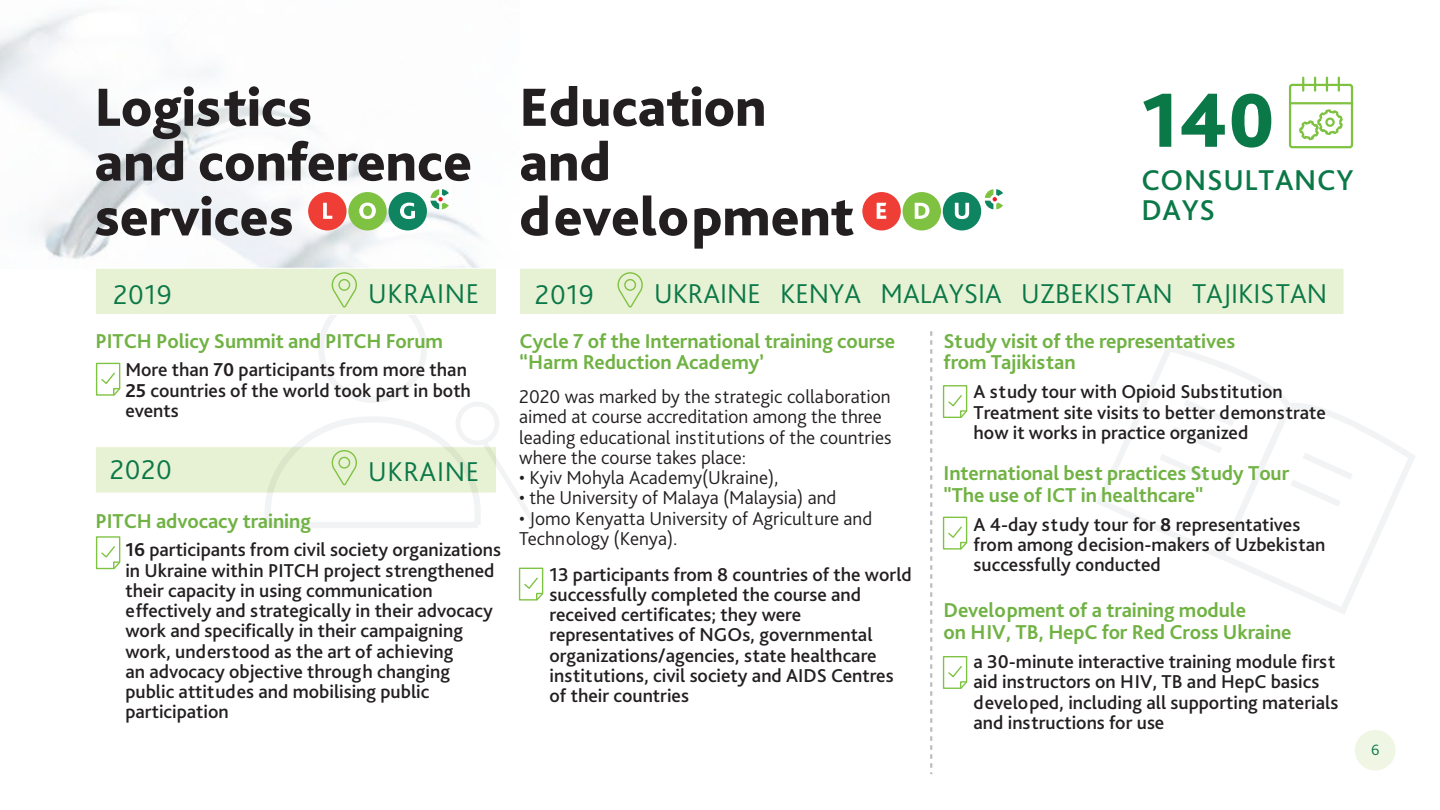
<style>
.page{position:relative;width:1440px;height:810px;background:#fff}
.page>*{position:absolute;margin:0;border:0;box-sizing:border-box;transform-origin:0 0}
.t1{font:800 79.88px "Bliss Pro";color:#0b7847}
.t2{font:800 56.25px/54.8px "Bliss Pro";color:#231f20}
.t3{font:500 30px/30.5px "Bliss Pro";letter-spacing:.025em;color:#0b7847}
.t4{font:300 28.5px "Bliss Pro";color:#0b7847}
.t5{font:300 28.5px "Bliss Pro";letter-spacing:.025em;color:#0b7847}
.t6{font:700 21px/21.8px "Bliss Pro";letter-spacing:-.005em;color:#70b243}
.t7{font:500 19.5px/20.2px "Bliss Pro";color:#231f20}
.t8{font:300 19.5px/20.2px "Bliss Pro";color:#231f20}
.t9{font:300 15.75px "Bliss Pro";color:#0a7848}
.s1{font-weight:700}
</style>
<div class="page">
<img style="left:0;top:11px;width:480px;height:257px">
<div style="left:456px;top:402px;width:43px;height:43px;border:5px solid #f2f3f4;border-radius:50%"></div>
<div style="left:318px;top:294px;width:109px;height:109px;border:6px solid #f2f3f4;border-radius:50%"></div>
<svg style="left:1097px;top:348px;width:318px;height:266px"></svg>
<div style="left:862px;top:192px;width:39px;height:38px;background:#ee3e35;border-radius:50%"></div>
<div style="left:903px;top:192px;width:38px;height:38px;background:#7fc241;border-radius:50%"></div>
<div style="left:943px;top:192px;width:38px;height:38px;background:#0e8460;border-radius:50%"></div>
<svg style="left:877px;top:203px;width:9px;height:16px"></svg>
<svg style="left:915px;top:203px;width:14px;height:16px"></svg>
<svg style="left:955px;top:203px;width:14px;height:16px"></svg>
<svg style="left:985px;top:189px;width:18px;height:20px"></svg>
<div style="left:308px;top:192px;width:39px;height:38px;background:#ee3e35;border-radius:50%"></div>
<div style="left:348px;top:192px;width:39px;height:38px;background:#7fc241;border-radius:50%"></div>
<div style="left:389px;top:192px;width:38px;height:38px;background:#0e8460;border-radius:50%"></div>
<svg style="left:323px;top:203px;width:9px;height:16px"></svg>
<svg style="left:359px;top:203px;width:17px;height:16px"></svg>
<svg style="left:400px;top:203px;width:15px;height:16px"></svg>
<svg style="left:431px;top:189px;width:18px;height:20px"></svg>
<div style="left:95px;top:447px;width:402px;height:46px;background:#e7f1d4;border:1px solid #fff"></div>
<svg style="left:261px;top:413px;width:273px;height:115px"></svg>
<div style="left:338px;top:457px;width:12px;height:12px;border:1px solid #7fc241;border-radius:50%"></div>
<div style="left:95px;top:268px;width:402px;height:47px;background:#e7f1d4;border:1px solid #fff"></div>
<svg style="left:331px;top:272px;width:26px;height:36px"></svg>
<div style="left:338px;top:279px;width:12px;height:12px;border:1px solid #7fc241;border-radius:50%"></div>
<div style="left:519px;top:268px;width:825px;height:47px;background:#e7f1d4;border:1px solid #fff"></div>
<svg style="left:617px;top:272px;width:26px;height:36px"></svg>
<div style="left:624px;top:279px;width:12px;height:12px;border:1px solid #7fc241;border-radius:50%"></div>
<div style="left:1289px;top:84px;width:64px;height:64px;border:2px solid #7fc241;border-radius:2px"></div>
<svg style="left:1302px;top:78px;width:2px;height:13px"></svg>
<svg style="left:1314px;top:78px;width:2px;height:13px"></svg>
<svg style="left:1326px;top:78px;width:2px;height:13px"></svg>
<svg style="left:1338px;top:78px;width:2px;height:13px"></svg>
<hr style="left:1290px;top:102px;width:62px;height:2px;background:#7fc241">
<svg style="left:1299px;top:109px;width:44px;height:32px"></svg>
<svg style="left:930px;top:331px;width:2px;height:443px"></svg>
<div style="left:1355px;top:730px;width:40px;height:41px;background:#f0f6e4;border-radius:50%"></div>
<svg style="left:95px;top:362px;width:26px;height:34px"></svg>
<svg style="left:95px;top:536px;width:26px;height:34px"></svg>
<svg style="left:942px;top:656px;width:26px;height:33px"></svg>
<svg style="left:942px;top:516px;width:26px;height:34px"></svg>
<svg style="left:518px;top:567px;width:26px;height:34px"></svg>
<svg style="left:942px;top:385px;width:26px;height:33px"></svg>
<h2 class="t2" style="left:94px;top:78px;width:379px">Logistics<br>and conference services</h2>
<h2 class="t2" style="left:519px;top:78px;width:336px">Education and development</h2>
<h1 class="t1" style="left:1141px;top:71px;width:135px">140</h1>
<h3 class="t3" style="left:1141px;top:164px;width:214px">CONSULTANCY<br>DAYS</h3>
<h3 class="t4" style="left:113px;top:277px;width:60px">2019</h3>
<h3 class="t5" style="left:368px;top:276px;width:113px">UKRAINE</h3>
<h3 class="t4" style="left:535px;top:277px;width:60px">2019</h3>
<h3 class="t4" style="left:654px;top:276px;width:675px">UKRAINE KENYA MALAYSIA UZBEKISTAN TAJIKISTAN</h3>
<p class="t6" style="left:95px;top:329px;width:349px">PITCH Policy Summit and PITCH Forum</p>
<p class="t7" style="left:125px;top:359px;width:347px">More than <span class="s1">70</span> participants from more than<br><span class="s1">25</span> countries of the world took part in both events</p>
<h3 class="t4" style="left:110px;top:452px;width:64px">2020</h3>
<h3 class="t5" style="left:368px;top:454px;width:113px">UKRAINE</h3>
<p class="t6" style="left:95px;top:509px;width:217px">PITCH advocacy training</p>
<p class="t7" style="left:125px;top:539px;width:377px"><span class="s1">16</span> participants from civil society organizations in Ukraine within PITCH project strengthened their capacity in using communication effectively and strategically in their advocacy work and specifically in their campaigning work, understood as the art of achieving<br>an advocacy objective through changing public attitudes and mobilising public participation</p>
<p class="t6" style="left:520px;top:329px;width:377px">Cycle 7 of the International training course “Harm Reduction Academy’</p>
<p class="t8" style="left:519px;top:386px;width:374px">2020 was marked by the strategic collaboration aimed at course accreditation among the three leading educational institutions of the countries where the course takes place:</p>
<p class="t8" style="left:519px;top:467px;width:261px">• Kyiv Mohyla Academy(Ukraine),</p>
<p class="t8" style="left:519px;top:487px;width:319px">• the University of Malaya (Malaysia) and</p>
<p class="t8" style="left:519px;top:508px;width:355px">• Jomo Kenyatta University of Agriculture and<br>Technology (Kenya).</p>
<p class="t7" style="left:550px;top:564px;width:364px">13 participants from 8 countries of the world successfully completed the course and received certificates; they were representatives of NGOs, governmental organizations/agencies, state healthcare institutions, civil society and AIDS Centres of their countries</p>
<p class="t6" style="left:944px;top:329px;width:293px">Study visit of the representatives from Tajikistan</p>
<p class="t7" style="left:974px;top:381px;width:354px">A study tour with Opioid Substitution<br>Treatment site visits to better demonstrate how it works in practice organized</p>
<p class="t6" style="left:944px;top:462px;width:347px">International best practices Study Tour "The use of ICT in healthcare"</p>
<p class="t7" style="left:974px;top:514px;width:353px">A 4-day study tour for <span class="s1">8</span> representatives from among decision-makers of Uzbekistan successfully conducted</p>
<p class="t6" style="left:944px;top:599px;width:350px">Development of a training module<br>on HIV, TB, HepC for Red Cross Ukraine</p>
<p class="t7" style="left:974px;top:651px;width:366px">a 30-minute interactive training module first aid instructors on HIV, TB and HepC basics developed, including all supporting materials and instructions for use</p>
<p class="t9" style="left:1371px;top:740px;width:10px">6</p>
</div>
